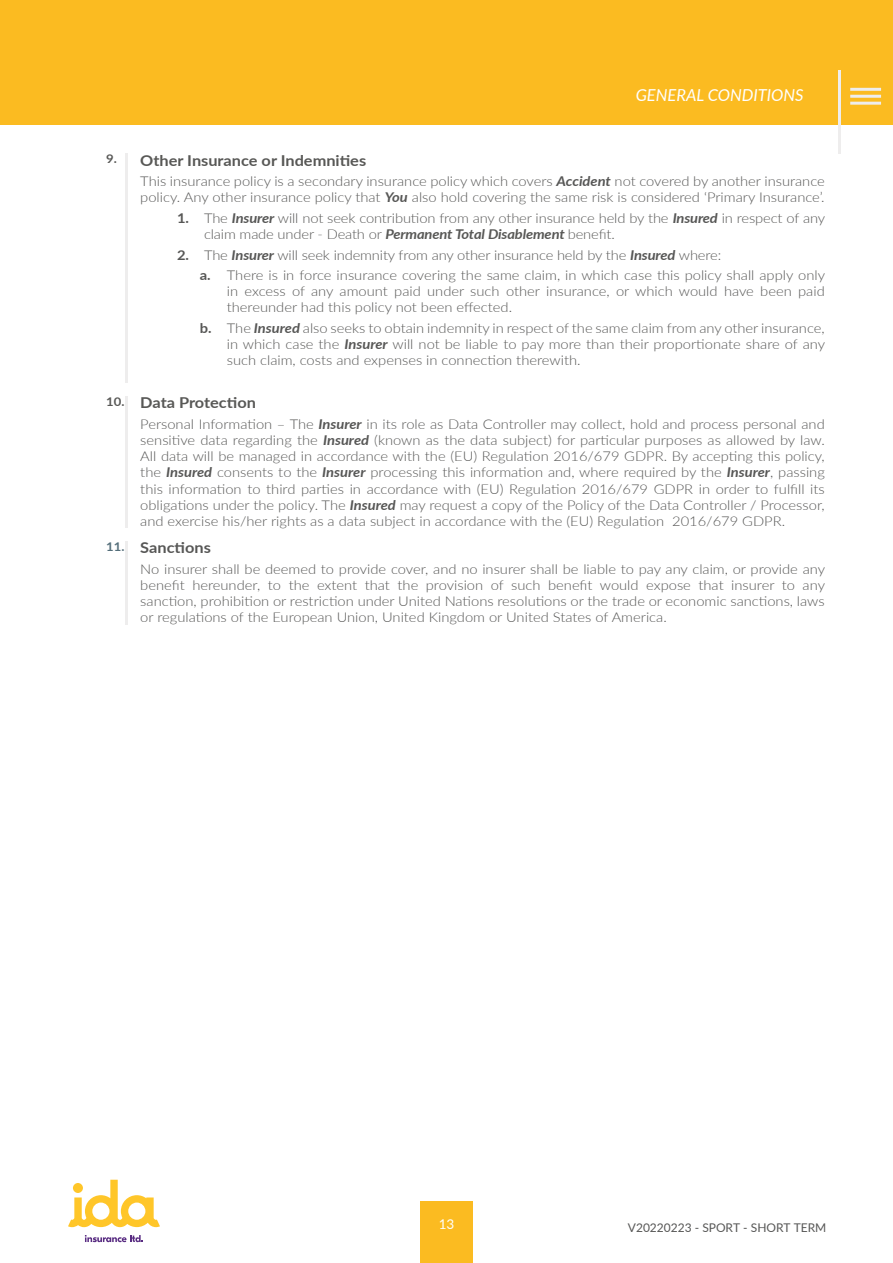
<style>
.page{position:relative;width:893px;height:1263px;background:#fff}
.page>*{position:absolute;margin:0;border:0;box-sizing:border-box;transform-origin:0 0}
.t1{font:italic 16.5px "Lato";color:#fff}
.t2{font:700 15px "Lato";color:#585856;scale:1.09 1}
.t3{font:700 15px "Lato";color:#575756;scale:1.09 1}
.t4{font:300 13.5px/16.2px "Lato";color:#575756;scale:1.09 1}
.t5{font:13.5px "Lato";color:#fff}
.t6{font:12px "Lato";color:#575756}
.t7{font:700 12px "Lato";color:#585856;scale:1.09 1}
.t8{font:700 12px "Lato";color:#546e7a;scale:1.09 1}
.s1{font-weight:700;font-style:italic}
.s2{font-weight:700}
.s3{font-weight:700;font-style:italic;color:#585856}
.s4{color:#585856}
</style>
<div class="page">
<div style="left:420px;top:1201px;width:52px;height:62px;background:#fbbb21"></div>
<svg style="left:68px;top:1180px;width:92px;height:47px"></svg>
<svg style="left:85px;top:1235px;width:58px;height:7px"></svg>
<div style="left:0;top:0;width:893px;height:124px;background:#fbbb21"></div>
<hr style="left:125px;top:154px;width:3px;height:229px;background:#eeeded">
<hr style="left:125px;top:396px;width:3px;height:132px;background:#eeeded">
<hr style="left:125px;top:541px;width:3px;height:83px;background:#eeeded">
<hr style="left:838px;top:71px;width:3px;height:83px;background:#eeeded">
<hr style="left:850px;top:102px;width:31px;height:3px;background:#eeeded">
<hr style="left:850px;top:95px;width:31px;height:3px;background:#eeeded">
<hr style="left:850px;top:88px;width:31px;height:3px;background:#eeeded">
<p class="t1" style="left:636px;top:83px;width:169px">GENERAL CONDITIONS</p>
<p class="t7" style="left:106px;top:150px;width:11px">9.</p>
<p class="t7" style="left:106px;top:393px;width:18px">10.</p>
<p class="t8" style="left:106px;top:538px;width:18px">11.</p>
<p class="t2" style="left:140px;top:149px;width:209px">Other Insurance or Indemnities</p>
<p class="t4" style="left:140px;top:173px;width:629px">This insurance policy is a secondary insurance policy which covers <span class="s1">Accident</span> not covered by another insurance policy. Any other insurance policy that <span class="s1">You</span> also hold covering the same risk is considered ‘Primary Insurance’.</p>
<p class="t4" style="left:204px;top:209px;width:571px;text-indent:-27px"><span class="s2">1.</span> The <span class="s1">Insurer</span> will not seek contribution from any other insurance held by the <span class="s1">Insured</span> in respect of any claim made under - Death or <span class="s3">Permanent Total Disablement</span> <span class="s4">benefit.</span></p>
<p class="t4" style="left:200px;top:244px;width:575px;line-height:20.4px;text-indent:-23px"><span class="s2">2.</span> The <span class="s1">Insurer</span> will seek indemnity from any other insurance held by the <span class="s1">Insured</span> where:<br><span class="s2">a.</span> There is in force insurance covering the same claim, in which case this policy shall apply only</p>
<p class="t4" style="left:227px;top:283px;width:550px">in excess of any amount paid under such other insurance, or which would have been paid thereunder had this policy not been effected.</p>
<p class="t4" style="left:227px;top:319px;width:550px;text-align:justify;text-indent:-27px"><span class="s2">b.</span> The <span class="s1">Insured</span> also seeks to obtain indemnity in respect of the same claim from any other insurance, in which case the <span class="s1">Insurer</span> will not be liable to pay more than their proportionate share of any such claim, costs and expenses in connection therewith.</p>
<p class="t2" style="left:140px;top:392px;width:108px">Data Protection</p>
<p class="t4" style="left:140px;top:415px;width:630px;text-align:justify">Personal Information – The <span class="s1">Insurer</span> in its role as Data Controller may collect, hold and process personal and sensitive data regarding the <span class="s1">Insured</span> (known as the data subject) for particular purposes as allowed by law.<br>All data will be managed in accordance with the (EU) Regulation 2016/679 GDPR. By accepting this policy, the <span class="s1">Insured</span> consents to the <span class="s1">Insurer</span> processing this information and, where required by the <span class="s1">Insurer</span>, passing this information to third parties in accordance with (EU) Regulation 2016/679 GDPR in order to fulfill its obligations under the policy. The <span class="s1">Insured</span> may request a copy of the Policy of the Data Controller / Processor, and exercise his/her rights as a data subject in accordance with the (EU) Regulation 2016/679 GDPR.</p>
<p class="t3" style="left:140px;top:537px;width:66px">Sanctions</p>
<p class="t4" style="left:140px;top:560px;width:630px;text-align:justify">No insurer shall be deemed to provide cover, and no insurer shall be liable to pay any claim, or provide any benefit hereunder, to the extent that the provision of such benefit would expose that insurer to any sanction, prohibition or restriction under United Nations resolutions or the trade or economic sanctions, laws or regulations of the European Union, United Kingdom or United States of America.</p>
<p class="t5" style="left:439px;top:1214px;width:17px">13</p>
<p class="t6" style="left:628px;top:1219px;width:200px">V20220223 - SPORT - SHORT TERM</p>
</div>
